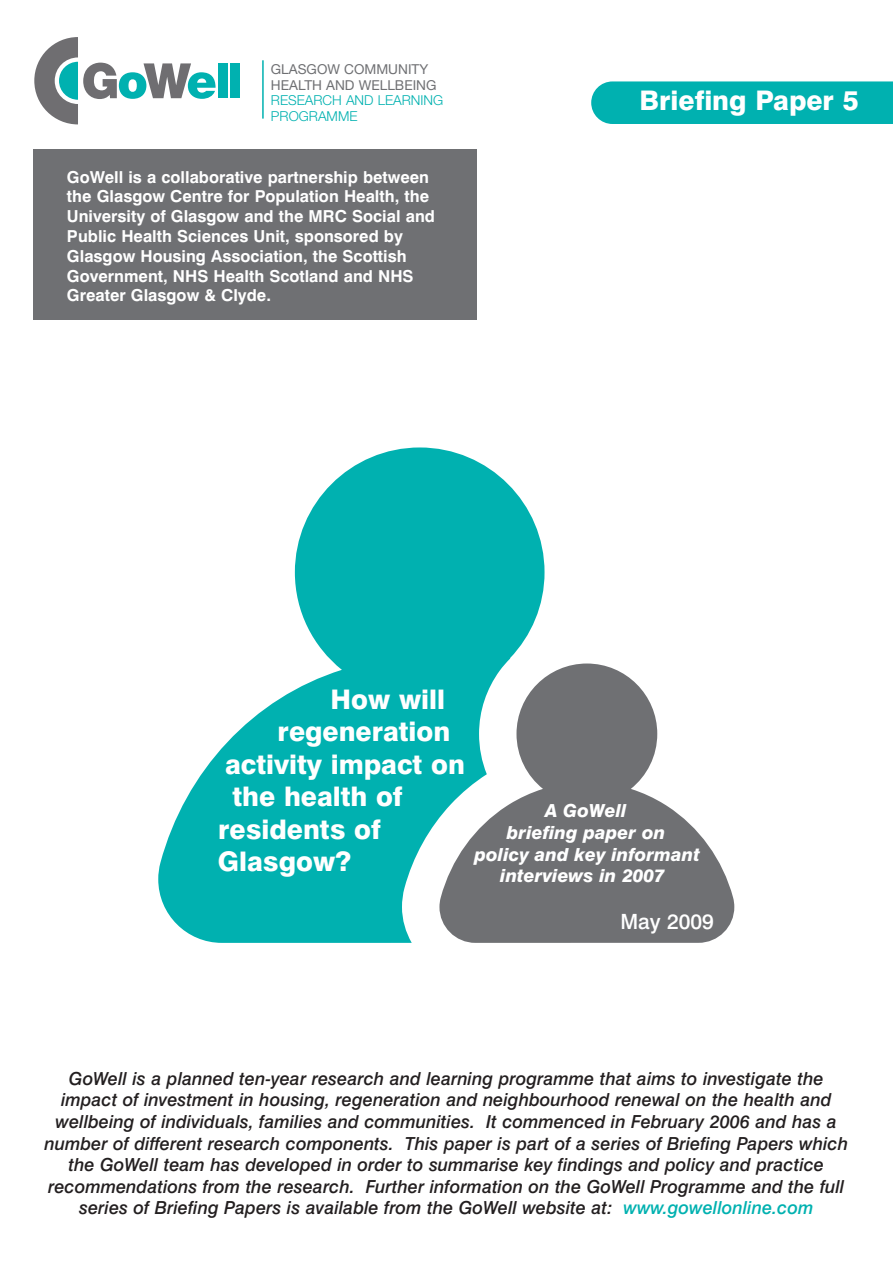
<style>
.page{position:relative;width:893px;height:1263px;background:#fff}
.page>*{position:absolute;margin:0;border:0;box-sizing:border-box;transform-origin:0 0}
.t1{font:800 27px "Swiss 721 BT";color:#fff}
.t2{font:500 21px "Swiss 721 BT";color:#fff}
.t3{font:italic 500 18px/21.6px "Swiss 721 BT";color:#231f20;text-align:center}
.t4{font:italic 800 18px/21.6px "Swiss 721 BT";color:#fff;text-align:center}
.t5{font:700 16.5px/19.8px "Swiss 721 BT";color:#fff}
.t6{font:13.65px/15.5px "Helvetica Neue";color:#6f7073}
.t7{font:300 13.65px/15.5px "Helvetica Neue";color:#00b1b0}
.s1{color:#00b1b0}
</style>
<div class="page">
<svg style="left:158px;top:447px;width:386px;height:496px;fill:#00b1b0"></svg>
<svg style="left:439px;top:663px;width:295px;height:280px;fill:#6f7073"></svg>
<hr style="left:262px;top:60px;width:2px;height:59px;background:#00b1b0">
<div style="left:218px;top:63px;width:10px;height:35px;background:#00b1b0"></div>
<div style="left:230px;top:63px;width:10px;height:35px;background:#00b1b0"></div>
<svg style="left:34px;top:37px;width:182px;height:87px"></svg>
<div style="left:34px;top:149px;width:443px;height:171px;background:#6f7073"></div>
<div style="left:591px;top:81px;width:302px;height:43px;background:#00b1b0"></div>
<p class="t6" style="left:271px;top:63px;width:167px">GLASGOW COMMUNITY<br>HEALTH AND WELLBEING</p>
<p class="t7" style="left:271px;top:94px;width:174px">RESEARCH AND LEARNING<br>PROGRAMME</p>
<p class="t5" style="left:67px;top:168px;width:370px">GoWell is a collaborative partnership between the Glasgow Centre for Population Health, the University of Glasgow and the MRC Social and Public Health Sciences Unit, sponsored by Glasgow Housing Association, the Scottish Government, NHS Health Scotland and NHS Greater Glasgow &amp; Clyde.</p>
<h1 class="t1" style="left:639px;top:90px;width:221px">Briefing Paper 5</h1>
<h1 class="t1" style="left:331px;top:689px;width:116px">How will</h1>
<h1 class="t1" style="left:278px;top:721px;width:174px">regeneration</h1>
<h1 class="t1" style="left:225px;top:753px;width:241px">activity impact on</h1>
<h1 class="t1" style="left:233px;top:786px;width:172px">the health of</h1>
<h1 class="t1" style="left:218px;top:818px;width:164px">residents of</h1>
<h1 class="t1" style="left:218px;top:851px;width:135px">Glasgow?</h1>
<p class="t4" style="left:475px;top:802px;width:227px">A GoWell<br>briefing paper on<br>policy and key informant interviews in 2007</p>
<p class="t2" style="left:620px;top:913px;width:95px">May 2009</p>
<p class="t3" style="left:44px;top:1069px;width:805px">GoWell is a planned ten-year research and learning programme that aims to investigate the impact of investment in housing, regeneration and neighbourhood renewal on the health and wellbeing of individuals, families and communities. It commenced in February 2006 and has a number of different research components. This paper is part of a series of Briefing Papers which the GoWell team has developed in order to summarise key findings and policy and practice recommendations from the research. Further information on the GoWell Programme and the full series of Briefing Papers is available from the GoWell website at: <span class="s1">www.gowellonline.com</span></p>
</div>
